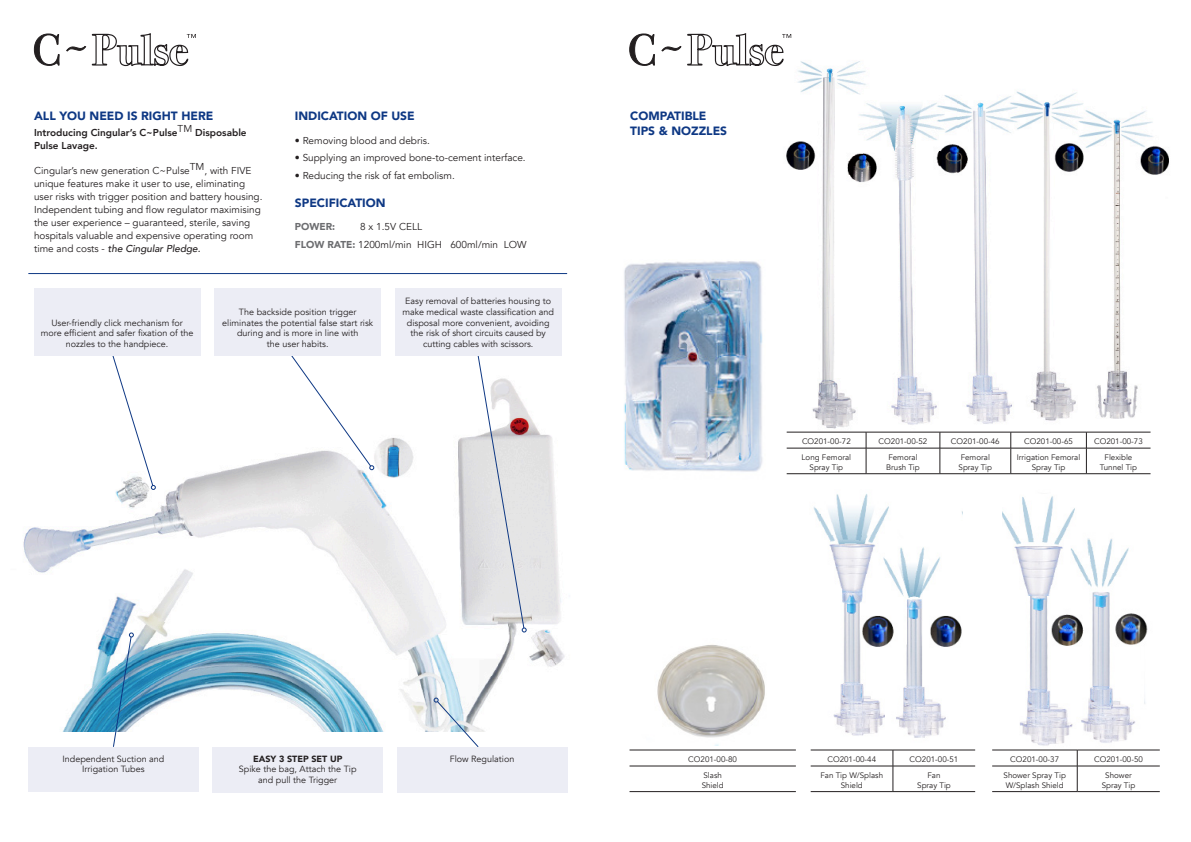
<style>
.page{position:relative;width:1191px;height:842px;background:#fff}
.page>*{position:absolute;margin:0;border:0;box-sizing:border-box;transform-origin:0 0}
.t1{font:900 12px/14.4px "Avenir";color:#0e3884}
.t2{font:10px/13px "Avenir";color:#231f20}
.t3{font:800 10px/13px "Avenir";color:#231f20}
.t4{font:900 10px "Avenir";color:#6c6d70}
.t5{font:9px/10.8px "Avenir";color:#231f20;text-align:center}
.t6{font:8px/9.6px "Avenir";color:#231f20;text-align:center}
.s1{font-weight:500;font-style:italic}
.s2{font-weight:900;color:#6c6d70}
.s3{font-weight:900}
</style>
<div class="page">
<img style="left:786px;top:61px;width:383px;height:373px">
<svg style="left:34px;top:34px;width:26px;height:32px"></svg>
<svg style="left:66px;top:33px;width:130px;height:34px"></svg>
<svg style="left:629px;top:34px;width:26px;height:32px"></svg>
<svg style="left:661px;top:33px;width:130px;height:34px"></svg>
<hr style="left:28px;top:273px;width:539px;height:1px;background:#0e3884">
<img style="left:810px;top:494px;width:152px;height:261px">
<img style="left:1002px;top:496px;width:158px;height:258px">
<img style="left:657px;top:644px;width:108px;height:101px">
<img style="left:624px;top:261px;width:139px;height:211px">
<hr style="left:786px;top:432px;width:80px;height:1px;background:#231f20">
<hr style="left:866px;top:432px;width:74px;height:1px;background:#231f20">
<hr style="left:940px;top:432px;width:70px;height:1px;background:#231f20">
<hr style="left:1010px;top:432px;width:76px;height:1px;background:#231f20">
<hr style="left:1086px;top:432px;width:64px;height:1px;background:#231f20">
<hr style="left:786px;top:448px;width:80px;height:1px;background:#231f20">
<hr style="left:866px;top:448px;width:74px;height:1px;background:#231f20">
<svg style="left:866px;top:432px;width:1px;height:41px"></svg>
<hr style="left:940px;top:448px;width:70px;height:1px;background:#231f20">
<svg style="left:939px;top:432px;width:1px;height:41px"></svg>
<hr style="left:1010px;top:448px;width:76px;height:1px;background:#231f20">
<svg style="left:1010px;top:432px;width:1px;height:41px"></svg>
<hr style="left:1086px;top:448px;width:64px;height:1px;background:#231f20">
<svg style="left:1086px;top:432px;width:1px;height:41px"></svg>
<hr style="left:786px;top:473px;width:80px;height:1px;background:#231f20">
<hr style="left:866px;top:473px;width:74px;height:1px;background:#231f20">
<hr style="left:940px;top:473px;width:70px;height:1px;background:#231f20">
<hr style="left:1010px;top:473px;width:76px;height:1px;background:#231f20">
<hr style="left:1086px;top:473px;width:64px;height:1px;background:#231f20">
<hr style="left:810px;top:750px;width:83px;height:1px;background:#231f20">
<hr style="left:893px;top:750px;width:82px;height:1px;background:#231f20">
<hr style="left:992px;top:750px;width:85px;height:1px;background:#231f20">
<hr style="left:1077px;top:750px;width:82px;height:1px;background:#231f20">
<hr style="left:810px;top:766px;width:83px;height:1px;background:#231f20">
<hr style="left:893px;top:766px;width:82px;height:1px;background:#231f20">
<svg style="left:892px;top:750px;width:1px;height:41px"></svg>
<hr style="left:992px;top:766px;width:85px;height:1px;background:#231f20">
<hr style="left:1077px;top:766px;width:82px;height:1px;background:#231f20">
<svg style="left:1077px;top:750px;width:1px;height:41px"></svg>
<hr style="left:810px;top:791px;width:83px;height:1px;background:#231f20">
<hr style="left:893px;top:791px;width:82px;height:1px;background:#231f20">
<hr style="left:992px;top:791px;width:85px;height:1px;background:#231f20">
<hr style="left:1077px;top:791px;width:82px;height:1px;background:#231f20">
<hr style="left:629px;top:750px;width:167px;height:1px;background:#231f20">
<hr style="left:629px;top:766px;width:167px;height:1px;background:#231f20">
<hr style="left:629px;top:791px;width:167px;height:1px;background:#231f20">
<img style="left:23px;top:411px;width:542px;height:320px">
<svg style="left:112px;top:356px;width:44px;height:134px"></svg>
<svg style="left:290px;top:356px;width:84px;height:114px"></svg>
<svg style="left:477px;top:356px;width:50px;height:276px"></svg>
<div style="left:34px;top:288px;width:166px;height:68px;background:#ecedf5"></div>
<svg style="left:112px;top:632px;width:22px;height:115px"></svg>
<svg style="left:433px;top:697px;width:46px;height:50px"></svg>
<div style="left:395px;top:288px;width:166px;height:68px;background:#ecedf5"></div>
<div style="left:214px;top:288px;width:167px;height:68px;background:#ecedf5"></div>
<div style="left:28px;top:747px;width:170px;height:44px;background:#ecedf5"></div>
<div style="left:213px;top:747px;width:170px;height:45px;background:#ecedf5"></div>
<div style="left:397px;top:747px;width:170px;height:45px;background:#ecedf5"></div>
<p class="t1" style="left:34px;top:109px;width:181px">ALL YOU NEED IS RIGHT HERE</p>
<p class="t3" style="left:34px;top:126px;width:214px">Introducing Cingular’s C~Pulse<sup>TM</sup> Disposable<br>Pulse Lavage.</p>
<p class="t2" style="left:34px;top:164px;width:230px">Cingular’s new generation C~PulseTM, with FIVE unique features make it user to use, eliminating user risks with trigger position and battery housing.<br>Independent tubing and flow regulator maximising the user experience – guaranteed, sterile, saving hospitals valuable and expensive operating room time and costs - <span class="s1">the Cingular Pledge.</span></p>
<p class="t1" style="left:295px;top:109px;width:121px">INDICATION OF USE</p>
<p class="t2" style="left:295px;top:134px;width:136px">• Removing blood and debris.</p>
<p class="t2" style="left:295px;top:152px;width:232px">• Supplying an improved bone-to-cement interface.</p>
<p class="t2" style="left:295px;top:169px;width:161px">• Reducing the risk of fat embolism.</p>
<p class="t1" style="left:295px;top:195px;width:92px">SPECIFICATION</p>
<p class="t4" style="left:295px;top:218px;width:42px">POWER:</p>
<p class="t2" style="left:360px;top:221px;width:63px">8 x 1.5V CELL</p>
<p class="t2" style="left:295px;top:238px;width:233px"><span class="s2">FLOW RATE:</span> 1200ml/min HIGH 600ml/min LOW</p>
<p class="t5" style="left:41px;top:317px;width:154px">User-friendly click mechanism for more efficient and safer fixation of the nozzles to the handpiece.</p>
<p class="t5" style="left:222px;top:306px;width:153px">The backside position trigger eliminates the potential false start risk during and is more in line with<br>the user habits.</p>
<p class="t5" style="left:402px;top:296px;width:153px">Easy removal of batteries housing to make medical waste classification and disposal more convenient, avoiding the risk of short circuits caused by cutting cables with scissors.</p>
<p class="t1" style="left:630px;top:109px;width:98px">COMPATIBLE<br>TIPS &amp; NOZZLES</p>
<p class="t6" style="left:802px;top:437px;width:50px">CO201-00-72</p>
<p class="t6" style="left:878px;top:437px;width:50px">CO201-00-52</p>
<p class="t6" style="left:951px;top:437px;width:50px">CO201-00-46</p>
<p class="t6" style="left:1024px;top:437px;width:50px">CO201-00-65</p>
<p class="t6" style="left:1094px;top:437px;width:50px">CO201-00-73</p>
<p class="t6" style="left:801px;top:453px;width:51px">Long Femoral<br>Spray Tip</p>
<p class="t6" style="left:886px;top:453px;width:35px;text-align:left">Femoral<br>Brush Tip</p>
<p class="t6" style="left:960px;top:453px;width:31px">Femoral</p>
<p class="t6" style="left:958px;top:462px;width:35px">Spray Tip</p>
<p class="t6" style="left:1016px;top:453px;width:65px">Irrigation Femoral<br>Spray Tip</p>
<p class="t6" style="left:1099px;top:453px;width:39px">Flexible<br>Tunnel Tip</p>
<p class="t5" style="left:62px;top:753px;width:103px">Independent Suction and<br>Irrigation Tubes</p>
<p class="t5" style="left:239px;top:753px;width:119px"><span class="s3">EASY 3 STEP SET UP<br></span>Spike the bag, Attach the Tip and pull the Trigger</p>
<p class="t5" style="left:450px;top:753px;width:66px">Flow Regulation</p>
<p class="t6" style="left:688px;top:755px;width:50px">CO201-00-80</p>
<p class="t6" style="left:701px;top:771px;width:24px;text-align:left">Slash<br>Shield</p>
<p class="t6" style="left:827px;top:755px;width:50px">CO201-00-44</p>
<p class="t6" style="left:909px;top:755px;width:50px">CO201-00-51</p>
<p class="t6" style="left:1010px;top:755px;width:50px">CO201-00-37</p>
<p class="t6" style="left:1094px;top:755px;width:50px">CO201-00-50</p>
<p class="t6" style="left:820px;top:771px;width:64px">Fan Tip W/Splash<br>Shield</p>
<p class="t6" style="left:917px;top:771px;width:35px">Fan<br>Spray Tip</p>
<p class="t6" style="left:1003px;top:771px;width:64px;text-align:left">Shower Spray Tip<br>W/Splash Shield</p>
<p class="t6" style="left:1101px;top:771px;width:35px">Shower<br>Spray Tip</p>
</div>
